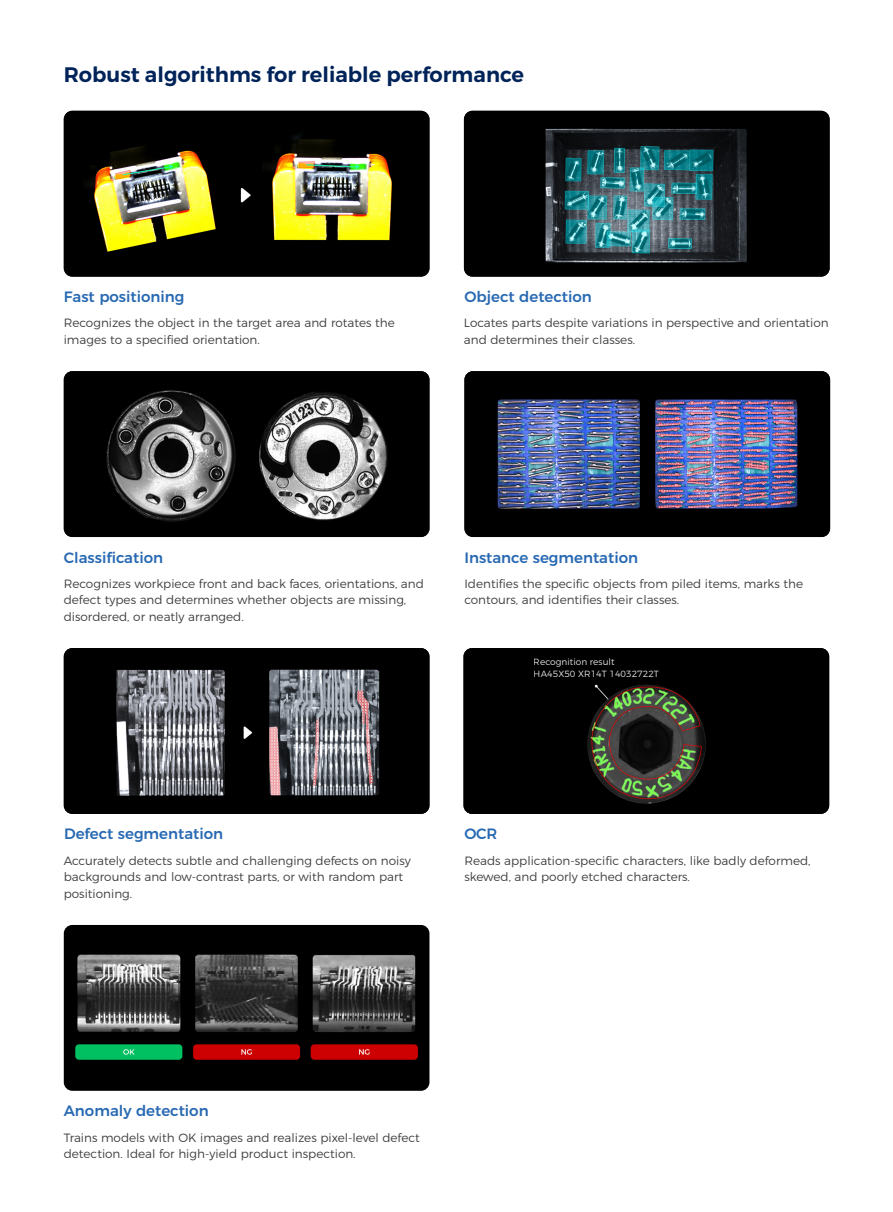
<style>
.page{position:relative;width:893px;height:1212px;background:#fff}
.page>*{position:absolute;margin:0;border:0;box-sizing:border-box;transform-origin:0 0}
.段落样式1{font:600 21px "Montserrat";color:#002359}
.段落样式1-2{font:500 15px "Montserrat";color:#2869b3}
.t1{font:300 12px/16.5px "Montserrat";color:#3e3e3f}
.t2{font:300 9px/12px "Montserrat";color:#fff}
</style>
<div class="page">
<img style="left:64px;top:111px;width:365px;height:166px">
<img style="left:464px;top:111px;width:366px;height:166px">
<img style="left:64px;top:648px;width:365px;height:166px">
<img style="left:64px;top:371px;width:365px;height:166px">
<img style="left:64px;top:925px;width:365px;height:166px">
<img style="left:464px;top:371px;width:366px;height:166px">
<img style="left:463px;top:648px;width:366px;height:166px">
<p class="段落样式1" style="left:64px;top:62px;width:462px">Robust algorithms for reliable performance</p>
<p class="段落样式1-2" style="left:64px;top:285px;width:122px">Fast positioning</p>
<p class="t1" style="left:64px;top:314px;width:333px">Recognizes the object in the target area and rotates the images to a specified orientation.</p>
<p class="段落样式1-2" style="left:464px;top:285px;width:129px">Object detection</p>
<p class="t1" style="left:464px;top:314px;width:366px">Locates parts despite variations in perspective and orientation and determines their classes.</p>
<p class="段落样式1-2" style="left:64px;top:545px;width:101px">Classification</p>
<p class="t1" style="left:64px;top:574px;width:362px">Recognizes workpiece front and back faces, orientations, and defect types and determines whether objects are missing, disordered, or neatly arranged.</p>
<p class="段落样式1-2" style="left:464px;top:545px;width:175px">Instance segmentation</p>
<p class="t1" style="left:464px;top:574px;width:340px">Identifies the specific objects from piled items, marks the contours, and identifies their classes.</p>
<p class="t2" style="left:534px;top:655px;width:127px">Recognition result<br>HA45X50 XR14T 14032722T</p>
<p class="段落样式1-2" style="left:64px;top:822px;width:160px">Defect segmentation</p>
<p class="t1" style="left:64px;top:851px;width:349px">Accurately detects subtle and challenging defects on noisy backgrounds and low-contrast parts, or with random part positioning.</p>
<p class="段落样式1-2" style="left:464px;top:822px;width:35px">OCR</p>
<p class="t1" style="left:464px;top:851px;width:348px">Reads application-specific characters, like badly deformed, skewed, and poorly etched characters.</p>
<p class="段落样式1-2" style="left:64px;top:1099px;width:146px">Anomaly detection</p>
<p class="t1" style="left:64px;top:1128px;width:358px">Trains models with OK images and realizes pixel-level defect detection. Ideal for high-yield product inspection.</p>
</div>
